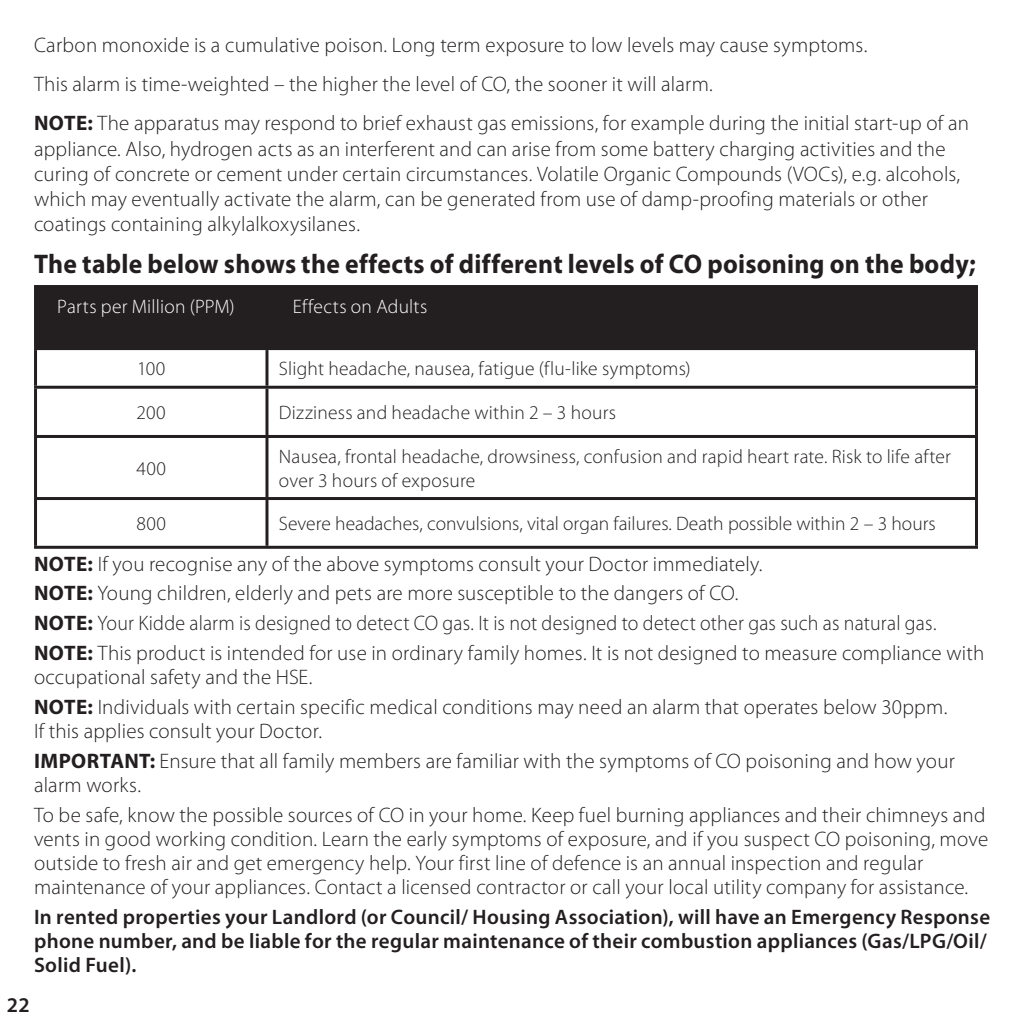
<style>
.page{position:relative;width:1021px;height:1021px;background:#fff}
.page>*{position:absolute;margin:0;border:0;box-sizing:border-box;transform-origin:0 0}
.t1{font:700 27px "Myriad Pro";letter-spacing:.01em;color:#231f20;scale:.95 1}
.t2{font:300 21px/30px "Myriad Pro";letter-spacing:.01em;color:#231f20}
.t3{font:600 21px/24px "Myriad Pro";letter-spacing:.015em;color:#231f20}
.t4{font:300 19.5px/23.4px "Myriad Pro";letter-spacing:.01em;color:#231f20}
.t5{font:300 19.5px "Myriad Pro";letter-spacing:.01em;color:#fff}
.s1{font-weight:700}
.s2{color:#231f20}
</style>
<div class="page">
<div style="left:37px;top:288px;width:938px;height:59px;background:#231f20"></div>
<hr style="left:34px;top:285px;width:233px;height:3px;background:#231f20">
<hr style="left:34px;top:288px;width:3px;height:59px;background:#231f20">
<hr style="left:267px;top:285px;width:711px;height:3px;background:#231f20">
<hr style="left:265px;top:288px;width:3px;height:59px;background:#231f20">
<hr style="left:975px;top:288px;width:3px;height:59px;background:#231f20">
<hr style="left:34px;top:347px;width:233px;height:3px;background:#231f20">
<hr style="left:34px;top:350px;width:3px;height:36px;background:#231f20">
<hr style="left:267px;top:347px;width:711px;height:3px;background:#231f20">
<hr style="left:265px;top:350px;width:3px;height:36px;background:#231f20">
<hr style="left:975px;top:350px;width:3px;height:36px;background:#231f20">
<hr style="left:34px;top:386px;width:233px;height:3px;background:#231f20">
<hr style="left:34px;top:389px;width:3px;height:46px;background:#231f20">
<hr style="left:267px;top:386px;width:711px;height:3px;background:#231f20">
<hr style="left:265px;top:389px;width:3px;height:46px;background:#231f20">
<hr style="left:975px;top:389px;width:3px;height:46px;background:#231f20">
<hr style="left:34px;top:435px;width:233px;height:3px;background:#231f20">
<hr style="left:34px;top:438px;width:3px;height:59px;background:#231f20">
<hr style="left:267px;top:435px;width:711px;height:3px;background:#231f20">
<hr style="left:265px;top:438px;width:3px;height:59px;background:#231f20">
<hr style="left:975px;top:438px;width:3px;height:59px;background:#231f20">
<hr style="left:34px;top:497px;width:233px;height:3px;background:#231f20">
<hr style="left:34px;top:500px;width:3px;height:46px;background:#231f20">
<hr style="left:267px;top:497px;width:711px;height:3px;background:#231f20">
<hr style="left:265px;top:500px;width:3px;height:46px;background:#231f20">
<hr style="left:975px;top:500px;width:3px;height:46px;background:#231f20">
<hr style="left:34px;top:546px;width:233px;height:3px;background:#231f20">
<hr style="left:267px;top:546px;width:711px;height:3px;background:#231f20">
<p class="t2" style="left:34px;top:26px;width:936px;line-height:39px">Carbon monoxide is a cumulative poison. Long term exposure to low levels may cause symptoms.<br>This alarm is time-weighted – the higher the level of CO, the sooner it will alarm.<br><span class="s1">NOTE:</span> The apparatus may respond to brief exhaust gas emissions, for example during the initial start-up of an</p>
<p class="t2" style="left:34px;top:136px;width:927px;line-height:25.2px">appliance. Also, hydrogen acts as an interferent and can arise from some battery charging activities and the curing of concrete or cement under certain circumstances. Volatile Organic Compounds (VOCs), e.g. alcohols, which may eventually activate the alarm, can be generated from use of damp-proofing materials or other coatings containing alkylalkoxysilanes.</p>
<p class="t1" style="left:34px;top:247px;width:992px">The table below shows the effects of different levels of CO poisoning on the body;</p>
<p class="t5" style="left:48px;top:295px;width:189px"><span class="s2">P</span>Parts per Million (PPM)</p>
<p class="t5" style="left:279px;top:295px;width:150px"><span class="s2">Ti</span>Effects on Adults</p>
<p class="t4" style="left:137px;top:357px;width:30px">100</p>
<p class="t4" style="left:279px;top:357px;width:413px">Slight headache, nausea, fatigue (flu-like symptoms)</p>
<p class="t4" style="left:137px;top:401px;width:31px">200</p>
<p class="t4" style="left:279px;top:401px;width:338px">Dizziness and headache within 2 – 3 hours</p>
<p class="t4" style="left:136px;top:456px;width:31px">400</p>
<p class="t4" style="left:279px;top:444px;width:673px">Nausea, frontal headache, drowsiness, confusion and rapid heart rate. Risk to life after over 3 hours of exposure</p>
<p class="t4" style="left:136px;top:512px;width:31px">800</p>
<p class="t4" style="left:279px;top:512px;width:658px">Severe headaches, convulsions, vital organ failures. Death possible within 2 – 3 hours</p>
<p class="t2" style="left:34px;top:548px;width:951px"><span class="s1">NOTE:</span> If you recognise any of the above symptoms consult your Doctor immediately.<br><span class="s1">NOTE:</span> Young children, elderly and pets are more susceptible to the dangers of CO.<br><span class="s1">NOTE:</span> Your Kidde alarm is designed to detect CO gas. It is not designed to detect other gas such as natural gas.<br><span class="s1">NOTE:</span> This product is intended for use in ordinary family homes. It is not designed to measure compliance with</p>
<p class="t2" style="left:34px;top:662px;width:914px">occupational safety and the HSE.<br><span class="s1">NOTE:</span> Individuals with certain specific medical conditions may need an alarm that operates below 30ppm.</p>
<p class="t2" style="left:34px;top:716px;width:922px">If this applies consult your Doctor.<br><span class="s1">IMPORTANT:</span> Ensure that all family members are familiar with the symptoms of CO poisoning and how your</p>
<p class="t2" style="left:34px;top:770px;width:952px">alarm works.<br>To be safe, know the possible sources of CO in your home. Keep fuel burning appliances and their chimneys and</p>
<p class="t2" style="left:34px;top:827px;width:955px;line-height:24px">vents in good working condition. Learn the early symptoms of exposure, and if you suspect CO poisoning, move outside to fresh air and get emergency help. Your first line of defence is an annual inspection and regular maintenance of your appliances. Contact a licensed contractor or call your local utility company for assistance.</p>
<p class="t3" style="left:34px;top:904px;width:957px">In rented properties your Landlord (or Council/ Housing Association), will have an Emergency Response phone number, and be liable for the regular maintenance of their combustion appliances (Gas/LPG/Oil/<br>Solid Fuel).</p>
<p class="t3" style="left:7px;top:992px;width:25px">22</p>
</div>
